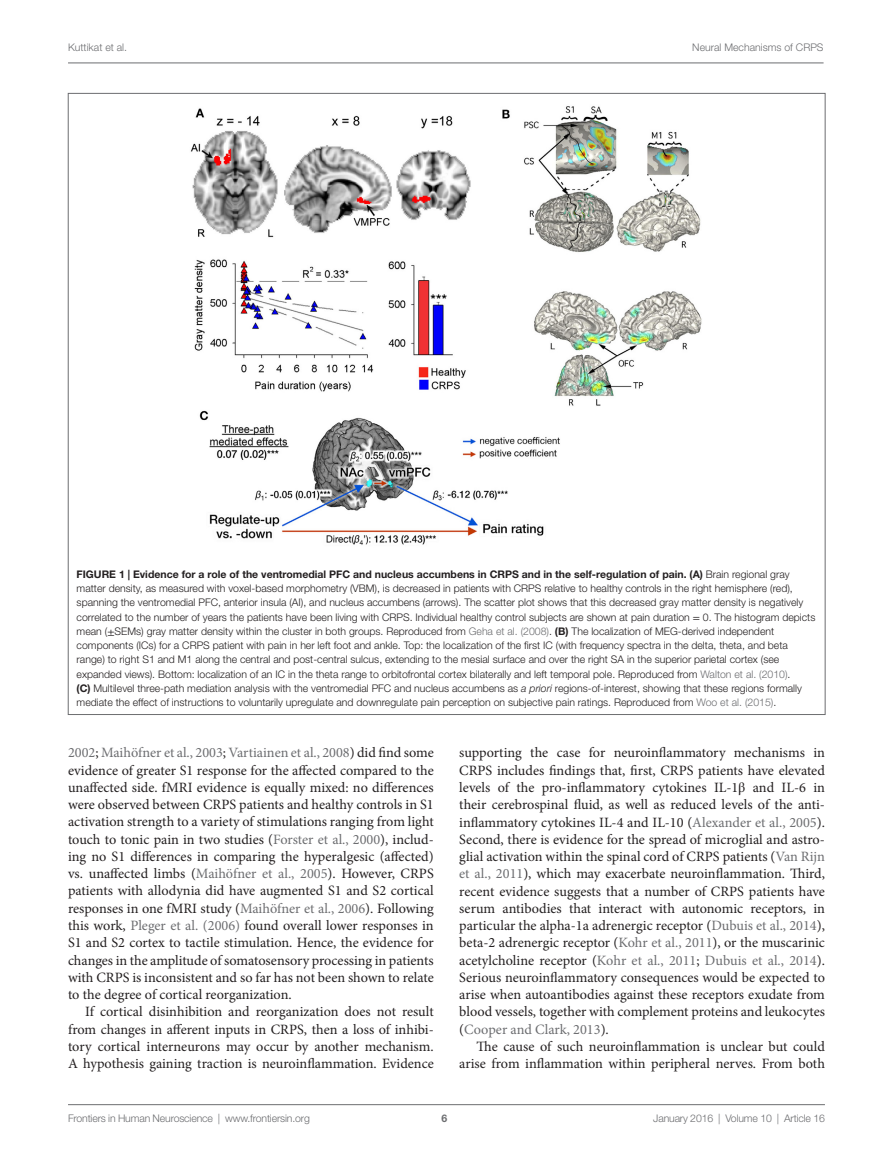
<style>
.page{position:relative;width:893px;height:1170px;background:#fff}
.page>*{position:absolute;margin:0;border:0;box-sizing:border-box;transform-origin:0 0}
.t1{font:14.25px/17.2px "Minion Pro";color:#231f20;text-align:justify}
.t2{font:300 10.5px/14.2px "Helvetica Neue LT Std";color:#231f20}
.t3{font:300 10.5px "Helvetica Neue LT Std";letter-spacing:-.015em;color:#6c6d70}
.t4{font:700 10.5px "Helvetica Neue LT Std";color:#6c6d70}
.s1{font-weight:700}
.s2{font-family:"STIX General";font-weight:400}
.s3{color:#6c6d70}
.s4{font-style:italic}
.s5{font-family:"STIX General"}
</style>
<div class="page">
<img style="left:190px;top:106px;width:512px;height:439px">
<hr style="left:68px;top:1104px;width:757px;height:1px;background:#6c6d70">
<hr style="left:68px;top:63px;width:756px;height:1px;background:#6c6d70">
<p class="t3" style="left:68px;top:41px;width:61px">Kuttikat et al.</p>
<p class="t3" style="left:692px;top:41px;width:133px">Neural Mechanisms of CRPS</p>
<p class="t2" style="left:77px;top:566px;width:740px"><span class="s1">FIGURE 1 | Evidence for a role of the ventromedial PFC and nucleus accumbens in CRPS and in the self-regulation of pain. (A)</span> Brain regional gray matter density, as measured with voxel-based morphometry (VBM), is decreased in patients with CRPS relative to healthy controls in the right hemisphere (red), spanning the ventromedial PFC, anterior insula (AI), and nucleus accumbens (arrows). The scatter plot shows that this decreased gray matter density is negatively correlated to the number of years the patients have been living with CRPS. Individual healthy control subjects are shown at pain duration <span class="s2">=</span> 0. The histogram depicts mean (<span class="s2">±</span>SEMs) gray matter density within the cluster in both groups. Reproduced from <span class="s3">Geha et al. (2008)</span>. <span class="s1">(B)</span> The localization of MEG-derived independent components (ICs) for a CRPS patient with pain in her left foot and ankle. Top: the localization of the first IC (with frequency spectra in the delta, theta, and beta range) to right S1 and M1 along the central and post-central sulcus, extending to the mesial surface and over the right SA in the superior parietal cortex (see expanded views). Bottom: localization of an IC in the theta range to orbitofrontal cortex bilaterally and left temporal pole. Reproduced from <span class="s3">Walton et al. (2010)</span>.<br><span class="s1">(C)</span> Multilevel three-path mediation analysis with the ventromedial PFC and nucleus accumbens as <span class="s4">a priori</span> regions-of-interest, showing that these regions formally mediate the effect of instructions to voluntarily upregulate and downregulate pain perception on subjective pain ratings. Reproduced from <span class="s3">Woo et al. (2015)</span>.</p>
<p class="t1" style="left:68px;top:744px;width:367px"><span class="s3">2002</span>; <span class="s3">Maihöfner et al., 2003</span>; <span class="s3">Vartiainen et al., 2008</span>) did find some evidence of greater S1 response for the affected compared to the unaffected side. fMRI evidence is equally mixed: no differences were observed between CRPS patients and healthy controls in S1 activation strength to a variety of stimulations ranging from light touch to tonic pain in two studies (<span class="s3">Forster et al., 2000</span>), includ&shy;ing no S1 differences in comparing the hyperalgesic (affected) vs. unaffected limbs (<span class="s3">Maihöfner et al., 2005</span>). However, CRPS patients with allodynia did have augmented S1 and S2 cortical responses in one fMRI study (<span class="s3">Maihöfner et al., 2006</span>). Following this work, <span class="s3">Pleger et al. (2006)</span> found overall lower responses in S1 and S2 cortex to tactile stimulation. Hence, the evidence for changes in the amplitude of somatosensory processing in patients with CRPS is inconsistent and so far has not been shown to relate to the degree of cortical reorganization.</p>
<p class="t1" style="left:68px;top:1003px;width:367px;text-indent:17px">If cortical disinhibition and reorganization does not result from changes in afferent inputs in CRPS, then a loss of inhibi&shy;tory cortical interneurons may occur by another mechanism.<br>A hypothesis gaining traction is neuroinflammation. Evidence</p>
<p class="t1" style="left:459px;top:744px;width:367px">supporting the case for neuroinflammatory mechanisms in CRPS includes findings that, first, CRPS patients have elevated levels of the pro-inflammatory cytokines IL-1<span class="s5">β</span> and IL-6 in their cerebrospinal fluid, as well as reduced levels of the anti&shy;inflammatory cytokines IL-4 and IL-10 (<span class="s3">Alexander et al., 2005</span>).<br>Second, there is evidence for the spread of microglial and astro&shy;glial activation within the spinal cord of CRPS patients (<span class="s3">Van Rijn et al., 2011</span>), which may exacerbate neuroinflammation. Third, recent evidence suggests that a number of CRPS patients have serum antibodies that interact with autonomic receptors, in particular the alpha-1a adrenergic receptor (<span class="s3">Dubuis et al., 2014</span>), beta-2 adrenergic receptor (<span class="s3">Kohr et al., 2011</span>), or the muscarinic acetylcholine receptor (<span class="s3">Kohr et al., 2011</span>; <span class="s3">Dubuis et al., 2014</span>).<br>Serious neuroinflammatory consequences would be expected to arise when autoantibodies against these receptors exudate from blood vessels, together with complement proteins and leukocytes (<span class="s3">Cooper and Clark, 2013</span>).</p>
<p class="t1" style="left:459px;top:1037px;width:367px;text-align:right">The cause of such neuroinflammation is unclear but could arise from inflammation within peripheral nerves. From both</p>
<p class="t3" style="left:68px;top:1111px;width:243px">Frontiers in Human Neuroscience | www.frontiersin.org</p>
<p class="t4" style="left:441px;top:1111px;width:7px">6</p>
<p class="t3" style="left:653px;top:1111px;width:173px">January 2016 | Volume 10 | Article 16</p>
</div>
